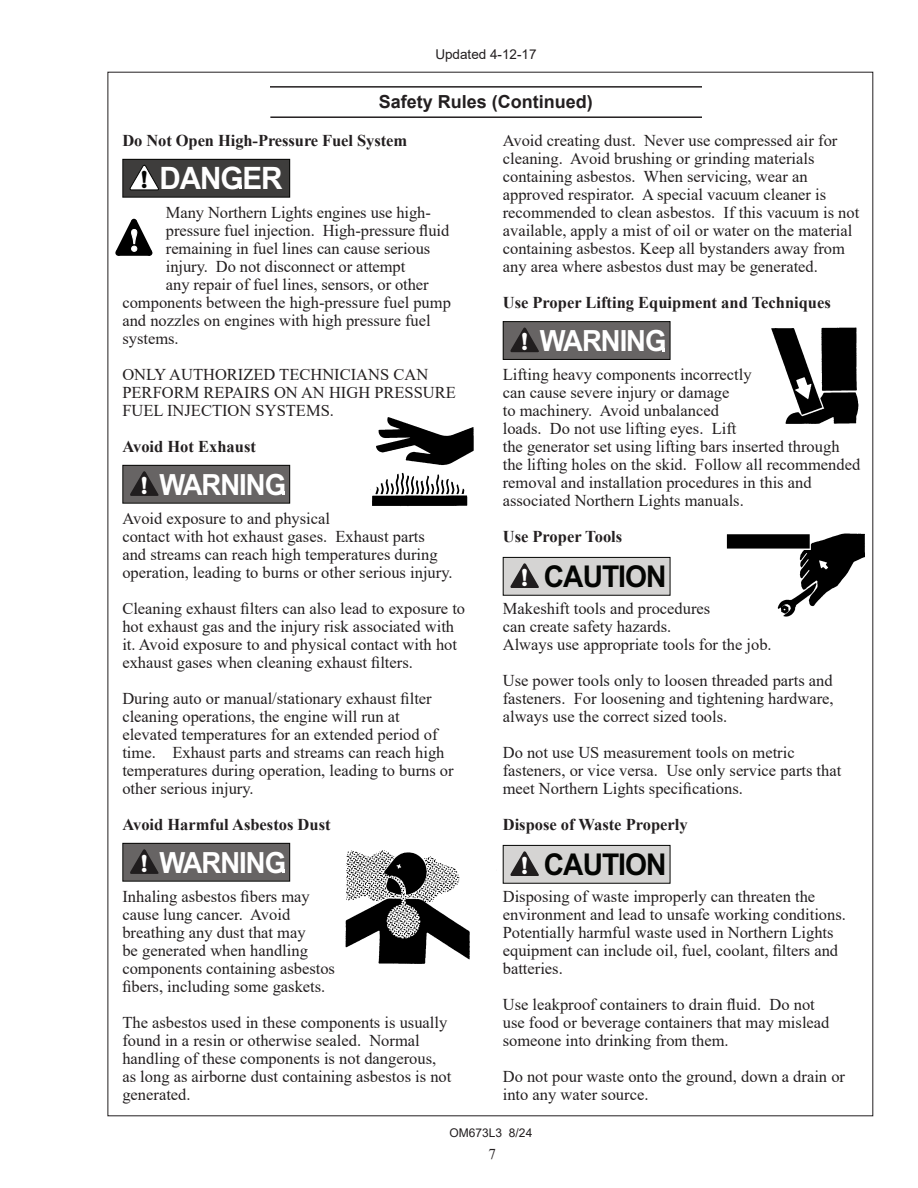
<style>
.page{position:relative;width:918px;height:1188px;background:#fff}
.page>*{position:absolute;margin:0;border:0;box-sizing:border-box;transform-origin:0 0}
.t1{font:700 30.9px "Arial";letter-spacing:-.035em;color:#fff;scale:.96 1}
.t2{font:700 30px "Arial";letter-spacing:-.035em;color:#040503;scale:.94 1}
.t3{font:700 29.25px "Arial";letter-spacing:-.035em;color:#fff;scale:.94 1}
.t4{font:700 18px "Arial";color:#231f20}
.t5{font:16.5px/18px "Times New Roman";color:#231f20}
.t6{font:700 16.5px "Times New Roman";color:#231f20}
.t7{font:15px "Times New Roman";color:#231f20}
.t8{font:13.5px "Arial";color:#231f20}
.t9{font:12px "Arial";color:#231f20}
.s1{font-family:"Bookman Old Style";font-size:25.05px}
.s2{font-family:"Bookman Old Style";font-size:25.05px;color:#fff}
.s3{font-family:"Bookman Old Style";font-size:25.05px;color:#040503}
</style>
<div class="page">
<hr style="left:270px;top:86px;width:432px;height:2px;background:#231f20">
<hr style="left:270px;top:116px;width:432px;height:2px;background:#231f20">
<img style="left:370px;top:417px;width:103px;height:90px">
<img style="left:345px;top:846px;width:158px;height:118px">
<img style="left:726px;top:533px;width:139px;height:84px">
<img style="left:771px;top:327px;width:88px;height:97px">
<svg style="left:115px;top:219px;width:37px;height:37px"></svg>
<div style="left:503px;top:322px;width:167px;height:37px;background:#676464"></div>
<div style="left:503px;top:321px;width:167px;height:39px;border:1px solid #040503"></div>
<svg style="left:510px;top:327px;width:29px;height:25px"></svg>
<div style="left:503px;top:557px;width:167px;height:38px;background:#d5d4d3"></div>
<div style="left:503px;top:557px;width:167px;height:39px;border:1px solid #040503"></div>
<svg style="left:510px;top:563px;width:29px;height:25px"></svg>
<div style="left:503px;top:845px;width:167px;height:38px;background:#d5d4d3"></div>
<div style="left:503px;top:845px;width:167px;height:39px;border:1px solid #040503"></div>
<svg style="left:510px;top:851px;width:29px;height:25px"></svg>
<div style="left:123px;top:159px;width:167px;height:38px;background:#3e3d3c"></div>
<div style="left:122px;top:159px;width:168px;height:39px;border:1px solid #040503"></div>
<svg style="left:129px;top:164px;width:30px;height:27px"></svg>
<div style="left:123px;top:465px;width:167px;height:38px;background:#676464"></div>
<div style="left:122px;top:465px;width:168px;height:39px;border:1px solid #040503"></div>
<svg style="left:130px;top:471px;width:29px;height:25px"></svg>
<div style="left:123px;top:843px;width:167px;height:38px;background:#676464"></div>
<div style="left:122px;top:843px;width:168px;height:39px;border:1px solid #040503"></div>
<svg style="left:130px;top:849px;width:29px;height:25px"></svg>
<p class="t8" style="left:435px;top:45px;width:103px">Updated 4-12-17</p>
<p class="t4" style="left:379px;top:89px;width:216px">Safety Rules (Continued)</p>
<p class="t5" style="left:503px;top:131px;width:358px">Avoid creating dust. Never use compressed air for cleaning. Avoid brushing or grinding materials containing asbestos. When servicing, wear an approved respirator. A special vacuum cleaner is recommended to clean asbestos. If this vacuum is not available, apply a mist of oil or water on the material containing asbestos. Keep all bystanders away from any area where asbestos dust may be generated.</p>
<p class="t6" style="left:503px;top:291px;width:330px">Use Proper Lifting Equipment and Techniques</p>
<p class="t3" style="left:520px;top:321px;width:157px"><span class="s1">!</span> WARNING</p>
<p class="t5" style="left:503px;top:365px;width:359px">Lifting heavy components incorrectly<br>can cause severe injury or damage<br>to machinery. Avoid unbalanced<br>loads. Do not use lifting eyes. Lift<br>the generator set using lifting bars inserted through the lifting holes on the skid. Follow all recommended removal and installation procedures in this and associated Northern Lights manuals.</p>
<p class="t6" style="left:503px;top:525px;width:121px">Use Proper Tools</p>
<p class="t2" style="left:520px;top:556px;width:157px"><span class="s2">!</span> CAUTION</p>
<p class="t5" style="left:503px;top:599px;width:270px">Makeshift tools and procedures<br>can create safety hazards.<br>Always use appropriate tools for the job.</p>
<p class="t5" style="left:503px;top:671px;width:332px;text-align:justify">Use power tools only to loosen threaded parts and fasteners. For loosening and tightening hardware, always use the correct sized tools.</p>
<p class="t5" style="left:503px;top:743px;width:340px">Do not use US measurement tools on metric fasteners, or vice versa. Use only service parts that meet Northern Lights specifications.</p>
<p class="t6" style="left:503px;top:813px;width:187px">Dispose of Waste Properly</p>
<p class="t2" style="left:520px;top:844px;width:157px"><span class="s2">!</span> CAUTION</p>
<p class="t5" style="left:503px;top:887px;width:345px">Disposing of waste improperly can threaten the environment and lead to unsafe working conditions.<br>Potentially harmful waste used in Northern Lights equipment can include oil, fuel, coolant, filters and batteries.</p>
<p class="t5" style="left:503px;top:995px;width:328px">Use leakproof containers to drain fluid. Do not use food or beverage containers that may mislead someone into drinking from them.</p>
<p class="t5" style="left:503px;top:1067px;width:344px">Do not pour waste onto the ground, down a drain or into any water source.</p>
<p class="t6" style="left:122px;top:129px;width:286px">Do Not Open High-Pressure Fuel System</p>
<p class="t1" style="left:140px;top:157px;width:150px"><span class="s3">!</span> DANGER</p>
<p class="t5" style="left:166px;top:203px;width:267px">Many Northern Lights engines use high-</p>
<p class="t5" style="left:166px;top:221px;width:285px">pressure fuel injection. High-pressure fluid</p>
<p class="t5" style="left:166px;top:239px;width:266px">remaining in fuel lines can cause serious</p>
<p class="t5" style="left:166px;top:257px;width:241px">injury. Do not disconnect or attempt</p>
<p class="t5" style="left:166px;top:275px;width:264px">any repair of fuel lines, sensors, or other</p>
<p class="t5" style="left:122px;top:293px;width:330px">components between the high-pressure fuel pump</p>
<p class="t5" style="left:122px;top:311px;width:310px">and nozzles on engines with high pressure fuel</p>
<p class="t5" style="left:122px;top:329px;width:58px">systems.</p>
<p class="t5" style="left:122px;top:365px;width:335px">ONLY AUTHORIZED TECHNICIANS CAN<br>PERFORM REPAIRS ON AN HIGH PRESSURE<br>FUEL INJECTION SYSTEMS.</p>
<p class="t6" style="left:122px;top:435px;width:135px">Avoid Hot Exhaust</p>
<p class="t3" style="left:140px;top:465px;width:157px"><span class="s1">!</span> WARNING</p>
<p class="t5" style="left:122px;top:509px;width:332px">Avoid exposure to and physical<br>contact with hot exhaust gases. Exhaust parts and streams can reach high temperatures during operation, leading to burns or other serious injury.</p>
<p class="t5" style="left:122px;top:599px;width:344px">Cleaning exhaust filters can also lead to exposure to hot exhaust gas and the injury risk associated with it. Avoid exposure to and physical contact with hot exhaust gases when cleaning exhaust filters.</p>
<p class="t5" style="left:122px;top:689px;width:333px">During auto or manual/stationary exhaust filter cleaning operations, the engine will run at elevated temperatures for an extended period of time. Exhaust parts and streams can reach high temperatures during operation, leading to burns or other serious injury.</p>
<p class="t6" style="left:122px;top:813px;width:210px">Avoid Harmful Asbestos Dust</p>
<p class="t3" style="left:140px;top:843px;width:157px"><span class="s1">!</span> WARNING</p>
<p class="t5" style="left:122px;top:887px;width:214px">Inhaling asbestos fibers may cause lung cancer. Avoid breathing any dust that may<br>be generated when handling components containing asbestos fibers, including some gaskets.</p>
<p class="t5" style="left:122px;top:1013px;width:331px">The asbestos used in these components is usually found in a resin or otherwise sealed. Normal handling of these components is not dangerous, as long as airborne dust containing asbestos is not generated.</p>
<p class="t9" style="left:450px;top:1125px;width:84px">OM673L3 8/24</p>
<p class="t7" style="left:489px;top:1143px;width:9px">7</p>
</div>
